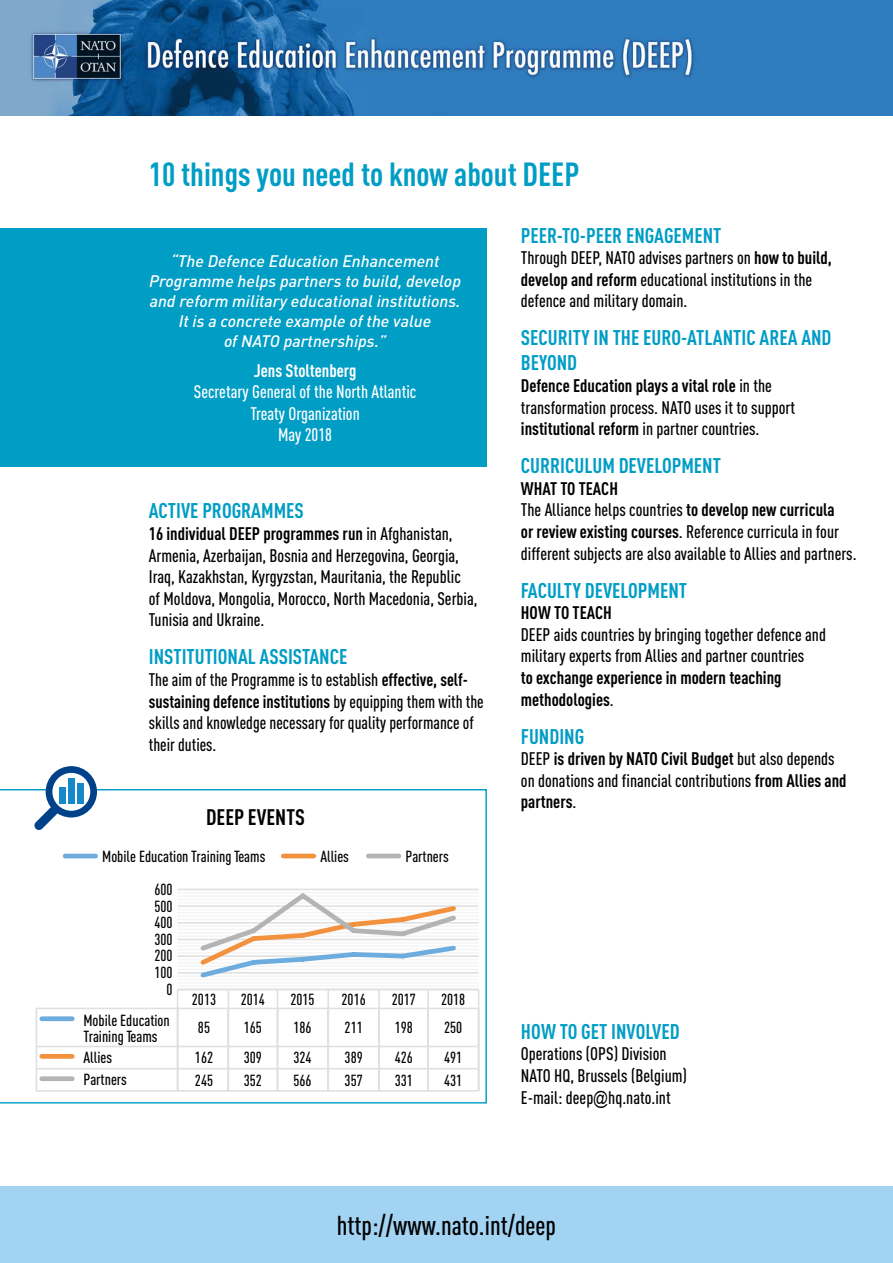
<style>
.page{position:relative;width:893px;height:1263px;background:#fff}
.page>*{position:absolute;margin:0;border:0;box-sizing:border-box;transform-origin:0 0}
.t1{font:700 33px "DIN Cond";color:#009dc5}
.t2{font:500 27px "DIN Cond";color:#000}
.t3{font:700 22.2px "DIN Cond";color:#020203}
.t4{font:700 21px/25.2px "DIN Cond";color:#009dc5}
.t5{font:500 18px/21.6px "DIN Cond";color:#000}
.t6{font:700 18px/21.6px "DIN Cond";color:#000}
.t7{font:500 18px/21.6px "DIN Cond";color:#fff;text-align:center}
.t8{font:700 18px "DIN Cond";color:#fff}
.t9{font:italic 500 16.5px/19.8px "DIN";color:#fff;text-align:center}
.t10{font:500 15.9px/15.9px "DIN Cond";color:#020203}
.s1{font-weight:700}
.s2{font-weight:500}
.s3{font-family:"Arial Narrow";font-weight:400}
</style>
<div class="page">
<img style="left:0;top:0;width:893px;height:115px">
<div style="left:0;top:1186px;width:893px;height:77px;background:#a2d3f3"></div>
<div style="left:0;top:228px;width:487px;height:239px;background:#009dc5"></div>
<svg style="left:0;top:789px;width:487px;height:314px"></svg>
<svg style="left:34px;top:766px;width:63px;height:64px"></svg>
<div style="left:59px;top:787px;width:7px;height:16px;background:#1488ca"></div>
<div style="left:68px;top:778px;width:7px;height:25px;background:#1488ca"></div>
<div style="left:77px;top:783px;width:7px;height:20px;background:#1488ca"></div>
<h1 class="t1" style="left:149px;top:154px;width:432px">10 things you need to know about DEEP</h1>
<p class="t9" style="left:149px;top:251px;width:313px">“The Defence Education Enhancement Programme helps partners to build, develop and reform military educational institutions.<br>It is a concrete example of the value<br>of NATO partnerships.”</p>
<p class="t8" style="left:254px;top:359px;width:104px">Jens Stoltenberg</p>
<p class="t7" style="left:194px;top:381px;width:224px">Secretary General of the North Atlantic<br>Treaty Organization<br>May 2018</p>
<p class="t4" style="left:149px;top:498px;width:157px">ACTIVE PROGRAMMES</p>
<p class="t5" style="left:149px;top:522px;width:330px"><span class="s1">16 individual DEEP programmes run</span> in Afghanistan, Armenia, Azerbaijan, Bosnia and Herzegovina, Georgia, Iraq, Kazakhstan, Kyrgyzstan, Mauritania, the Republic<br>of Moldova, Mongolia, Morocco, North Macedonia, Serbia, Tunisia and Ukraine.</p>
<p class="t4" style="left:149px;top:644px;width:200px">INSTITUTIONAL ASSISTANCE</p>
<p class="t5" style="left:149px;top:668px;width:336px">The aim of the Programme is to establish <span class="s1">effective, self&shy;sustaining defence institutions</span> by equipping them with the skills and knowledge necessary for quality performance of their duties.</p>
<p class="t3" style="left:206px;top:803px;width:100px">DEEP EVENTS</p>
<p class="t10" style="left:102px;top:848px;width:165px">Mobile Education Training Teams</p>
<p class="t10" style="left:320px;top:848px;width:30px">Allies</p>
<p class="t10" style="left:405px;top:848px;width:45px">Partners</p>
<p class="t10" style="left:154px;top:881px;width:20px">600</p>
<p class="t10" style="left:154px;top:898px;width:20px">500</p>
<p class="t10" style="left:154px;top:914px;width:20px">400</p>
<p class="t10" style="left:154px;top:931px;width:20px">300</p>
<p class="t10" style="left:154px;top:947px;width:20px">200</p>
<p class="t10" style="left:154px;top:964px;width:20px">100</p>
<p class="t10" style="left:167px;top:981px;width:8px">0</p>
<p class="t10" style="left:83px;top:1012px;width:88px">Mobile Education<br>Training Teams</p>
<p class="t10" style="left:83px;top:1049px;width:30px">Allies</p>
<p class="t10" style="left:83px;top:1071px;width:45px">Partners</p>
<p class="t10" style="left:192px;top:991px;width:26px">2013</p>
<p class="t10" style="left:241px;top:991px;width:26px">2014</p>
<p class="t10" style="left:290px;top:991px;width:26px">2015</p>
<p class="t10" style="left:342px;top:991px;width:26px">2016</p>
<p class="t10" style="left:392px;top:991px;width:26px">2017</p>
<p class="t10" style="left:441px;top:991px;width:26px">2018</p>
<p class="t10" style="left:198px;top:1019px;width:14px">85</p>
<p class="t10" style="left:244px;top:1019px;width:20px">165</p>
<p class="t10" style="left:293px;top:1019px;width:20px">186</p>
<p class="t10" style="left:345px;top:1019px;width:20px">211</p>
<p class="t10" style="left:395px;top:1019px;width:20px">198</p>
<p class="t10" style="left:444px;top:1019px;width:20px">250</p>
<p class="t10" style="left:195px;top:1049px;width:20px">162</p>
<p class="t10" style="left:244px;top:1049px;width:20px">309</p>
<p class="t10" style="left:293px;top:1049px;width:20px">324</p>
<p class="t10" style="left:345px;top:1049px;width:20px">389</p>
<p class="t10" style="left:395px;top:1049px;width:20px">426</p>
<p class="t10" style="left:444px;top:1049px;width:20px">491</p>
<p class="t10" style="left:195px;top:1072px;width:20px">245</p>
<p class="t10" style="left:244px;top:1072px;width:20px">352</p>
<p class="t10" style="left:293px;top:1072px;width:20px">566</p>
<p class="t10" style="left:345px;top:1072px;width:20px">357</p>
<p class="t10" style="left:395px;top:1072px;width:20px">331</p>
<p class="t10" style="left:444px;top:1072px;width:20px">431</p>
<p class="t4" style="left:521px;top:222px;width:202px">PEER-TO-PEER ENGAGEMENT</p>
<p class="t5" style="left:521px;top:247px;width:313px">Through DEEP, NATO advises partners on <span class="s1">how to build, develop and reform</span> educational institutions in the defence and military domain.</p>
<p class="t4" style="left:521px;top:325px;width:312px">SECURITY IN THE EURO-ATLANTIC AREA AND<br>BEYOND</p>
<p class="t5" style="left:521px;top:374px;width:276px"><span class="s1">Defence Education plays a vital role</span> in the transformation process. NATO uses it to support <span class="s1">institutional reform</span> in partner countries.</p>
<p class="t4" style="left:521px;top:452px;width:202px">CURRICULUM DEVELOPMENT</p>
<p class="t5" style="left:521px;top:477px;width:337px"><span class="s1">WHAT TO TEACH<br></span>The Alliance helps countries <span class="s1">to develop new curricula<br>or review existing courses</span>. Reference curricula in four different subjects are also available to Allies and partners.</p>
<p class="t4" style="left:521px;top:577px;width:168px">FACULTY DEVELOPMENT</p>
<p class="t6" style="left:521px;top:601px;width:93px">HOW TO TEACH</p>
<p class="t5" style="left:521px;top:623px;width:307px">DEEP aids countries by bringing together defence and military experts from Allies and partner countries</p>
<p class="t6" style="left:521px;top:666px;width:262px">to exchange experience in modern teaching methodologies<span class="s2">.</span></p>
<p class="t4" style="left:521px;top:723px;width:65px">FUNDING</p>
<p class="t5" style="left:521px;top:748px;width:327px">DEEP <span class="s1">is driven by NATO Civil Budget</span> but also depends on donations and financial contributions <span class="s1">from Allies and partners</span>.</p>
<p class="t4" style="left:521px;top:1018px;width:160px">HOW TO GET INVOLVED</p>
<p class="t5" style="left:521px;top:1043px;width:168px">Operations (OPS) Division<br>NATO HQ, Brussels (Belgium)<br>E-mail: deep<span class="s3">@</span>hq.nato.int</p>
<h2 class="t2" style="left:337px;top:1209px;width:221px">http://www.nato.int/deep</h2>
</div>
